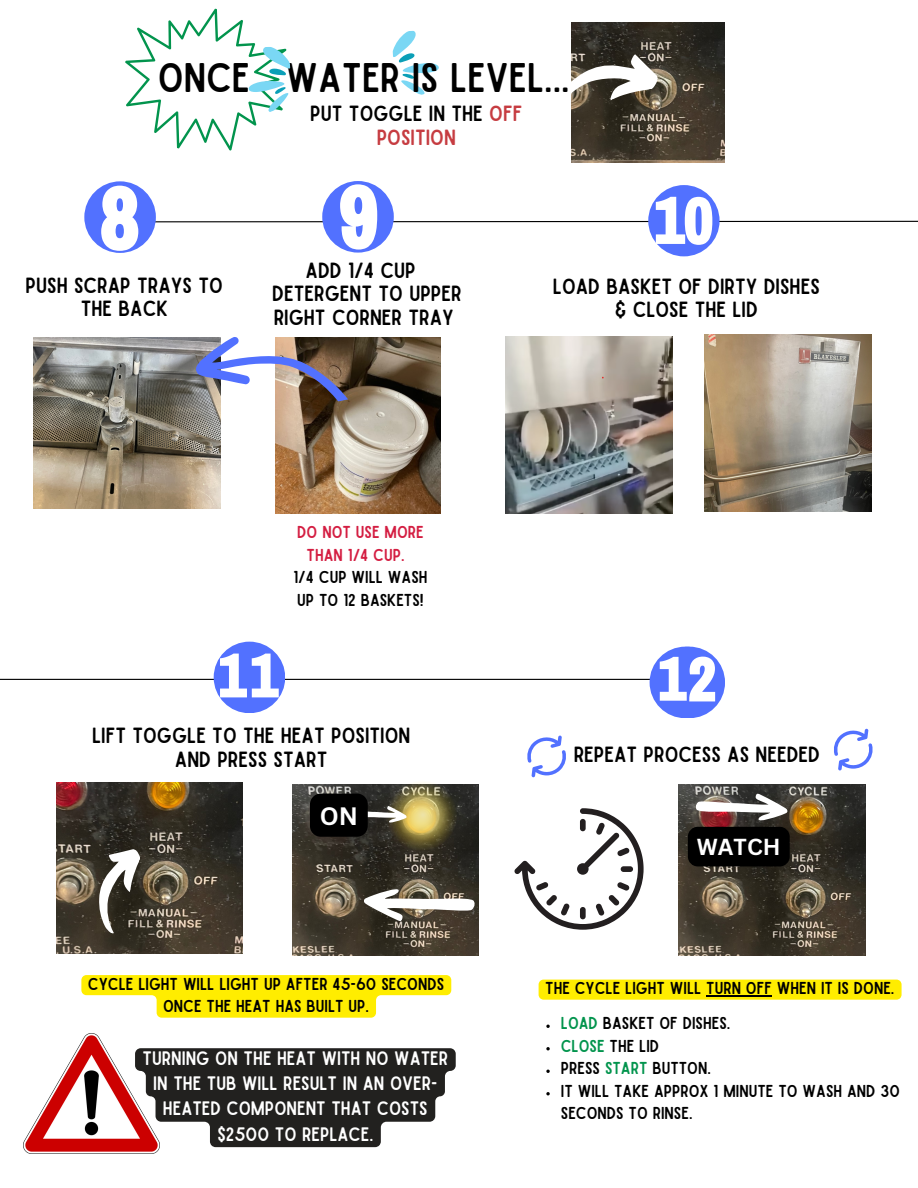
<style>
.page{position:relative;width:918px;height:1188px;background:#fff}
.page>*{position:absolute;margin:0;border:0;box-sizing:border-box;transform-origin:0 0}
.t1{font:39.6px "Sailors";color:#000}
.t2{font:700 24.45px "Canva Sans";color:#fff}
.t3{font:700 22.5px "Canva Sans";color:#fff}
.t4{font:21px/23.7px "Sailors";color:#000;text-align:center}
.t5{font:18.6px/25.3px "Sailors";color:#fff;text-align:center}
.t6{font:16.5px/22.5px "Sailors";color:#000}
.t7{font:16.5px/22.5px "Sailors";color:#d41e42;text-align:center}
.s1{color:#c63c41}
.s2{color:#02944d}
</style>
<div class="page">
<div style="left:648px;top:185px;width:72px;height:71px;background:#5271ff;border-radius:50%"></div>
<img style="left:506px;top:337px;width:166px;height:176px">
<img style="left:56px;top:783px;width:187px;height:171px">
<img style="left:572px;top:22px;width:153px;height:141px">
<svg style="left:571px;top:50px;width:89px;height:65px"></svg>
<hr style="left:0;top:679px;width:705px;height:1px;background:#000">
<div style="left:653px;top:647px;width:72px;height:71px;background:#5271ff;border-radius:50%"></div>
<div style="left:84px;top:181px;width:72px;height:72px;background:#5271ff;border-radius:50%"></div>
<svg style="left:101px;top:184px;width:817px;height:67px"></svg>
<svg style="left:514px;top:808px;width:130px;height:122px"></svg>
<img style="left:292px;top:785px;width:187px;height:171px">
<div style="left:214px;top:642px;width:71px;height:71px;background:#5271ff;border-radius:50%"></div>
<svg style="left:220px;top:654px;width:59px;height:43px"></svg>
<img style="left:275px;top:338px;width:166px;height:175px">
<img style="left:34px;top:338px;width:187px;height:171px">
<div style="left:650px;top:647px;width:71px;height:71px;background:#5271ff;border-radius:50%"></div>
<svg style="left:660px;top:657px;width:55px;height:44px"></svg>
<img style="left:679px;top:785px;width:187px;height:171px">
<svg style="left:695px;top:791px;width:94px;height:36px"></svg>
<svg style="left:527px;top:735px;width:39px;height:42px"></svg>
<svg style="left:188px;top:337px;width:183px;height:92px"></svg>
<img style="left:705px;top:335px;width:166px;height:176px">
<svg style="left:87px;top:842px;width:55px;height:93px"></svg>
<svg style="left:834px;top:729px;width:39px;height:41px"></svg>
<img style="left:24px;top:1033px;width:136px;height:121px">
<svg style="left:392px;top:30px;width:47px;height:65px"></svg>
<svg style="left:81px;top:975px;width:370px;height:43px"></svg>
<svg style="left:546px;top:1025px;width:4px;height:3px"></svg>
<svg style="left:546px;top:1047px;width:4px;height:3px"></svg>
<svg style="left:546px;top:1070px;width:4px;height:3px"></svg>
<svg style="left:546px;top:1092px;width:4px;height:3px"></svg>
<div style="left:539px;top:980px;width:363px;height:20px;background:#ffed00"></div>
<hr style="left:706px;top:995px;width:66px;height:1px;background:#000">
<div style="left:688px;top:827px;width:102px;height:39px;background:#000;border-radius:10px"></div>
<svg style="left:292px;top:783px;width:184px;height:141px;background:#554f41"></svg>
<svg style="left:135px;top:1048px;width:321px;height:99px;background:#474341"></svg>
<svg style="left:125px;top:8px;width:166px;height:143px"></svg>
<p class="t1" style="left:158px;top:63px;width:413px">ONCE WATER IS LEVEL...</p>
<p class="t4" style="left:26px;top:274px;width:199px">PUSH SCRAP TRAYS TO<br>THE BACK</p>
<p class="t4" style="left:310px;top:102px;width:214px">PUT TOGGLE IN THE <span class="s1">OFF<br>POSITION</span></p>
<p class="t4" style="left:272px;top:259px;width:191px;text-align:left;text-indent:33px">ADD 1/4 CUP<br>DETERGENT TO UPPER<br>RIGHT CORNER TRAY</p>
<p class="t4" style="left:553px;top:275px;width:268px">LOAD BASKET OF DIRTY DISHES</p>
<p class="t4" style="left:615px;top:299px;width:145px">&amp; CLOSE THE LID</p>
<p class="t7" style="left:297px;top:522px;width:128px">DO NOT USE MORE<br>THAN 1/4 CUP.</p>
<p class="t6" style="left:293px;top:567px;width:136px">1/4 CUP WILL WASH<br>UP TO 12 BASKETS!</p>
<p class="t4" style="left:92px;top:725px;width:320px">LIFT TOGGLE TO THE HEAT POSITION</p>
<p class="t4" style="left:175px;top:748px;width:154px">AND PRESS START</p>
<p class="t2" style="left:320px;top:799px;width:40px">ON</p>
<p class="t6" style="left:88px;top:973px;width:358px;text-align:center">CYCLE LIGHT WILL LIGHT UP AFTER 45-60 SECONDS<br>ONCE THE HEAT HAS BUILT UP.</p>
<p class="t5" style="left:143px;top:1046px;width:307px">TURNING ON THE HEAT WITH NO WATER<br>IN THE TUB WILL RESULT IN AN OVER-<br>HEATED COMPONENT THAT COSTS $2500 TO REPLACE.</p>
<p class="t4" style="left:574px;top:744px;width:248px">REPEAT PROCESS AS NEEDED</p>
<p class="t3" style="left:697px;top:831px;width:85px">WATCH</p>
<p class="t6" style="left:545px;top:978px;width:351px">THE CYCLE LIGHT WILL TURN OFF WHEN IT IS DONE.</p>
<p class="t6" style="left:561px;top:1013px;width:171px"><span class="s2">LOAD</span> BASKET OF DISHES.</p>
<p class="t6" style="left:561px;top:1035px;width:100px"><span class="s2">CLOSE</span> THE LID</p>
<p class="t6" style="left:561px;top:1058px;width:152px">PRESS <span class="s2">START</span> BUTTON.</p>
<p class="t6" style="left:561px;top:1080px;width:341px">IT WILL TAKE APPROX 1 MINUTE TO WASH AND 30<br>SECONDS TO RINSE.</p>
</div>
